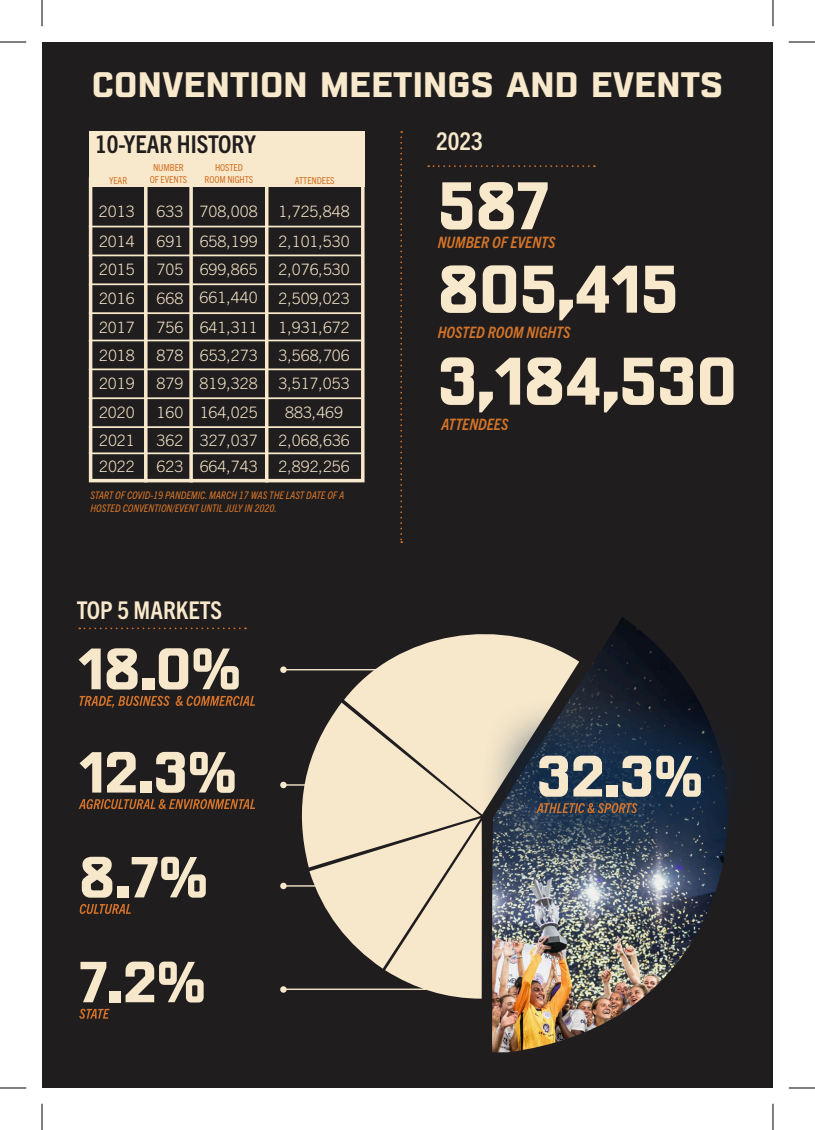
<style>
.page{position:relative;width:815px;height:1130px;background:#fff}
.page>*{position:absolute;margin:0;border:0;box-sizing:border-box;transform-origin:0 0}
.t1{font:700 67.2px/83.3px "BN Kragen";color:#f9e9cc}
.t2{font:700 35.35px "BN Kragen";letter-spacing:.025em;color:#f9e9cc}
.t3{font:700 condensed 24.5px "Trade Gothic Next LT Pro";color:#f9e9cc}
.t4{font:700 condensed 24.5px "Trade Gothic Next LT Pro";color:#201d1e}
.t5{font:300 15.75px "Trade Gothic Next LT Pro";color:#f9e9cc}
.t6{font:italic 700 condensed 15.75px "Trade Gothic Next LT Pro";color:#d37428}
.t7{font:italic condensed 10.5px/12.6px "Trade Gothic Next LT Pro";color:#d37428}
.t8{font:condensed 9.62px/11.5px "Trade Gothic Next LT Pro";letter-spacing:-.01em;color:#d37428;text-align:center}
</style>
<div class="page">
<div style="left:42px;top:42px;width:731px;height:1046px;background:#201d1e"></div>
<div style="left:89px;top:177px;width:275px;height:305px;border:4px solid #f9e9cc"></div>
<hr style="left:144px;top:180px;width:3px;height:302px;background:#f9e9cc">
<svg style="left:189px;top:187px;width:4px;height:295px"></svg>
<hr style="left:265px;top:180px;width:3px;height:302px;background:#f9e9cc">
<div style="left:89px;top:131px;width:275px;height:56px;background:#f9e9cc"></div>
<hr style="left:89px;top:226px;width:272px;height:1px;background:#f9e9cc">
<hr style="left:89px;top:340px;width:272px;height:1px;background:#f9e9cc">
<hr style="left:89px;top:452px;width:272px;height:2px;background:#f9e9cc">
<hr style="left:89px;top:283px;width:272px;height:2px;background:#f9e9cc">
<hr style="left:89px;top:397px;width:272px;height:2px;background:#f9e9cc">
<hr style="left:89px;top:255px;width:272px;height:1px;background:#f9e9cc">
<hr style="left:89px;top:368px;width:272px;height:2px;background:#f9e9cc">
<hr style="left:89px;top:312px;width:272px;height:2px;background:#f9e9cc">
<hr style="left:89px;top:426px;width:272px;height:2px;background:#f9e9cc">
<svg style="left:400px;top:131px;width:2px;height:412px"></svg>
<svg style="left:428px;top:165px;width:167px;height:2px"></svg>
<svg style="left:79px;top:627px;width:167px;height:2px"></svg>
<svg style="left:344px;top:634px;width:148px;height:68px;fill:#f7e8cc"></svg>
<svg style="left:293px;top:702px;width:189px;height:297px"></svg>
<hr style="left:281px;top:988px;width:145px;height:2px;background:#f7e8cc">
<img style="left:492px;top:617px;width:229px;height:435px">
<hr style="left:281px;top:885px;width:125px;height:1px;background:#f7e8cc">
<hr style="left:281px;top:784px;width:125px;height:2px;background:#f7e8cc">
<hr style="left:281px;top:669px;width:125px;height:1px;background:#f7e8cc">
<svg style="left:280px;top:986px;width:7px;height:7px"></svg>
<div style="left:280px;top:883px;width:7px;height:6px;background:#f7e8cc;border-radius:50%"></div>
<div style="left:280px;top:782px;width:7px;height:6px;background:#f7e8cc;border-radius:50%"></div>
<div style="left:280px;top:666px;width:7px;height:7px;background:#f7e8cc;border-radius:50%"></div>
<svg style="left:80px;top:752px;width:21px;height:40px"></svg>
<svg style="left:107px;top:752px;width:29px;height:40px"></svg>
<div style="left:140px;top:781px;width:12px;height:11px;background:#f7e8cc"></div>
<svg style="left:156px;top:752px;width:79px;height:41px"></svg>
<svg style="left:79px;top:799px;width:176px;height:10px"></svg>
<svg style="left:82px;top:857px;width:30px;height:41px"></svg>
<div style="left:117px;top:886px;width:12px;height:11px;background:#f7e8cc"></div>
<svg style="left:132px;top:857px;width:74px;height:41px"></svg>
<svg style="left:80px;top:904px;width:51px;height:10px"></svg>
<svg style="left:80px;top:962px;width:26px;height:40px"></svg>
<div style="left:109px;top:991px;width:12px;height:11px;background:#f7e8cc"></div>
<svg style="left:126px;top:961px;width:78px;height:41px"></svg>
<svg style="left:79px;top:1009px;width:31px;height:10px"></svg>
<div style="left:479px;top:697px;width:280px;height:175px;background:#0c2a4a;opacity:.85"></div>
<svg style="left:539px;top:756px;width:63px;height:41px;background:#999b96"></svg>
<div style="left:606px;top:785px;width:12px;height:11px;background:#f7e8cc"></div>
<svg style="left:622px;top:756px;width:79px;height:41px;background:#8a8e8d"></svg>
<svg style="left:536px;top:803px;width:101px;height:10px"></svg>
<svg style="left:79px;top:648px;width:22px;height:41px"></svg>
<svg style="left:107px;top:648px;width:31px;height:41px"></svg>
<div style="left:142px;top:678px;width:12px;height:11px;background:#f7e8cc"></div>
<svg style="left:159px;top:648px;width:29px;height:41px"></svg>
<svg style="left:194px;top:648px;width:45px;height:41px"></svg>
<svg style="left:80px;top:696px;width:90px;height:12px"></svg>
<svg style="left:176px;top:696px;width:79px;height:10px"></svg>
<svg style="left:0;top:42px;width:26px;height:1px"></svg>
<svg style="left:789px;top:42px;width:26px;height:1px"></svg>
<svg style="left:0;top:1088px;width:26px;height:1px"></svg>
<svg style="left:789px;top:1088px;width:26px;height:1px"></svg>
<svg style="left:42px;top:0;width:1px;height:26px"></svg>
<svg style="left:42px;top:1104px;width:1px;height:26px"></svg>
<svg style="left:773px;top:0;width:1px;height:26px"></svg>
<svg style="left:773px;top:1104px;width:1px;height:26px"></svg>
<h2 class="t2" style="left:92px;top:62px;width:632px">CONVENTION MEETINGS AND EVENTS</h2>
<h3 class="t3" style="left:436px;top:124px;width:48px">2023</h3>
<h3 class="t4" style="left:95px;top:127px;width:162px">10-YEAR HISTORY</h3>
<p class="t8" style="left:109px;top:174px;width:20px">YEAR</p>
<p class="t8" style="left:150px;top:161px;width:39px">NUMBER<br>OF EVENTS</p>
<p class="t8" style="left:205px;top:161px;width:50px">HOSTED<br>ROOM NIGHTS</p>
<p class="t8" style="left:295px;top:174px;width:41px">ATTENDEES</p>
<p class="t5" style="left:99px;top:201px;width:37px">2013</p>
<p class="t5" style="left:157px;top:201px;width:103px">633 708,008</p>
<p class="t5" style="left:278px;top:201px;width:73px">1,725,848</p>
<p class="t5" style="left:99px;top:230px;width:37px">2014</p>
<p class="t5" style="left:157px;top:230px;width:103px">691 658,199</p>
<p class="t5" style="left:278px;top:230px;width:73px">2,101,530</p>
<p class="t5" style="left:99px;top:258px;width:37px">2015</p>
<p class="t5" style="left:157px;top:258px;width:103px">705 699,865</p>
<p class="t5" style="left:278px;top:258px;width:73px">2,076,530</p>
<p class="t5" style="left:99px;top:287px;width:37px">2016</p>
<p class="t5" style="left:157px;top:286px;width:103px">668 661,440</p>
<p class="t5" style="left:278px;top:287px;width:73px">2,509,023</p>
<p class="t5" style="left:99px;top:316px;width:37px">2017</p>
<p class="t5" style="left:157px;top:316px;width:103px">756 641,311</p>
<p class="t5" style="left:278px;top:316px;width:73px">1,931,672</p>
<p class="t5" style="left:99px;top:344px;width:37px">2018</p>
<p class="t5" style="left:157px;top:344px;width:103px">878 653,273</p>
<p class="t5" style="left:278px;top:344px;width:73px">3,568,706</p>
<p class="t5" style="left:99px;top:373px;width:37px">2019</p>
<p class="t5" style="left:157px;top:372px;width:103px">879 819,328</p>
<p class="t5" style="left:278px;top:373px;width:73px">3,517,053</p>
<p class="t5" style="left:99px;top:401px;width:37px">2020</p>
<p class="t5" style="left:157px;top:402px;width:103px">160 164,025</p>
<p class="t5" style="left:285px;top:401px;width:60px">883,469</p>
<p class="t5" style="left:99px;top:429px;width:37px">2021</p>
<p class="t5" style="left:157px;top:429px;width:103px">362 327,037</p>
<p class="t5" style="left:278px;top:429px;width:73px">2,068,636</p>
<p class="t5" style="left:99px;top:456px;width:37px">2022</p>
<p class="t5" style="left:157px;top:456px;width:103px">623 664,743</p>
<p class="t5" style="left:278px;top:456px;width:73px">2,892,256</p>
<p class="t7" style="left:90px;top:489px;width:256px">START OF COVID-19 PANDEMIC. MARCH 17 WAS THE LAST DATE OF A<br>HOSTED CONVENTION/EVENT UNTIL JULY IN 2020.</p>
<h3 class="t3" style="left:77px;top:593px;width:147px">TOP 5 MARKETS</h3>
<h1 class="t1" style="left:438px;top:163px;width:242px">587<br>805,415</h1>
<h1 class="t1" style="left:438px;top:339px;width:301px">3,184,530</h1>
<p class="t6" style="left:438px;top:231px;width:119px">NUMBER OF EVENTS</p>
<p class="t6" style="left:438px;top:321px;width:134px">HOSTED ROOM NIGHTS</p>
<p class="t6" style="left:441px;top:413px;width:69px">ATTENDEES</p>
</div>
